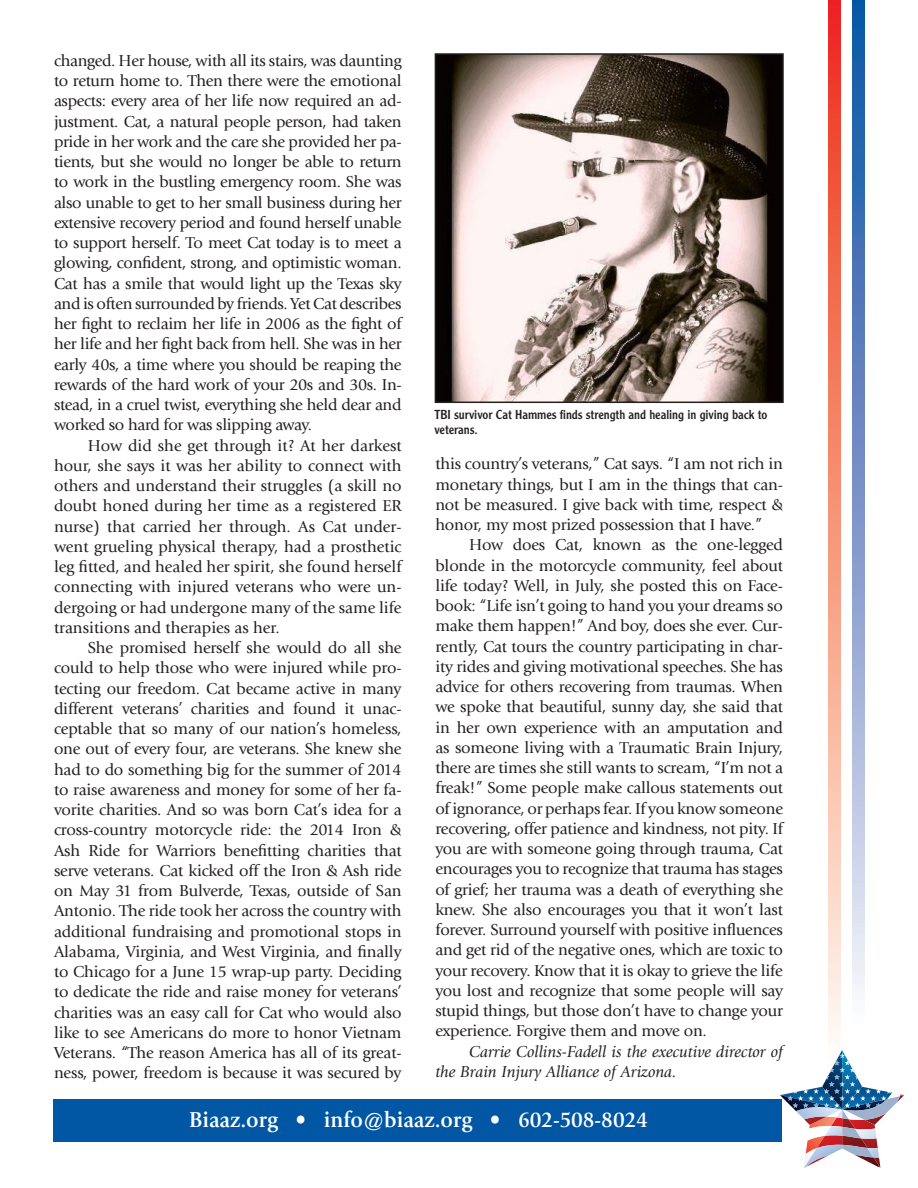
<style>
.page{position:relative;width:918px;height:1188px;background:#fff}
.page>*{position:absolute;margin:0;border:0;box-sizing:border-box;transform-origin:0 0}
.t1{font:700 22.5px "Giovanni Std";color:#fff;scale:.94 1}
.t2{font:16.5px/20.2px "Giovanni Std";letter-spacing:-.01em;color:#231f20;text-align:justify}
.t3{font:italic 16.5px/20.2px "Giovanni Std";color:#231f20}
.t4{font:12.75px/15.3px "Clearface Gothic LT Std";color:#231f20}
</style>
<div class="page">
<div style="left:53px;top:1099px;width:729px;height:43px;background:#0157a4"></div>
<svg style="left:828px;top:0;width:13px;height:1033px;background:#f5927c"></svg>
<svg style="left:852px;top:0;width:13px;height:992px;background:#7a99ca"></svg>
<svg style="left:780px;top:1050px;width:124px;height:118px"></svg>
<img style="left:438px;top:56px;width:343px;height:344px">
<div style="left:435px;top:53px;width:349px;height:350px;border:2px solid #231f20"></div>
<p class="t2" style="left:54px;top:51px;width:349px">changed. Her house, with all its stairs, was daunting to return home to. Then there were the emotional aspects: every area of her life now required an ad&shy;justment. Cat, a natural people person, had taken pride in her work and the care she provided her pa&shy;tients, but she would no longer be able to return to work in the bustling emergency room. She was also unable to get to her small business during her extensive recovery period and found herself unable to support herself. To meet Cat today is to meet a glowing, confident, strong, and optimistic woman.<br>Cat has a smile that would light up the Texas sky and is often surrounded by friends. Yet Cat describes her fight to reclaim her life in 2006 as the fight of her life and her fight back from hell. She was in her early 40s, a time where you should be reaping the rewards of the hard work of your 20s and 30s. In&shy;stead, in a cruel twist, everything she held dear and worked so hard for was slipping away.</p>
<p class="t2" style="left:54px;top:435px;width:349px;text-indent:34px">How did she get through it? At her darkest hour, she says it was her ability to connect with others and understand their struggles (a skill no doubt honed during her time as a registered ER nurse) that carried her through. As Cat under&shy;went grueling physical therapy, had a prosthetic leg fitted, and healed her spirit, she found herself connecting with injured veterans who were un&shy;dergoing or had undergone many of the same life transitions and therapies as her.</p>
<p class="t2" style="left:54px;top:638px;width:349px;text-indent:34px">She promised herself she would do all she could to help those who were injured while pro&shy;tecting our freedom. Cat became active in many different veterans’ charities and found it unac&shy;ceptable that so many of our nation’s homeless, one out of every four, are veterans. She knew she had to do something big for the summer of 2014 to raise awareness and money for some of her fa&shy;vorite charities. And so was born Cat’s idea for a cross-country motorcycle ride: the 2014 Iron &amp; Ash Ride for Warriors benefitting charities that serve veterans. Cat kicked off the Iron &amp; Ash ride on May 31 from Bulverde, Texas, outside of San Antonio. The ride took her across the country with additional fundraising and promotional stops in Alabama, Virginia, and West Virginia, and finally to Chicago for a June 15 wrap-up party. Deciding to dedicate the ride and raise money for veterans’ charities was an easy call for Cat who would also like to see Americans do more to honor Vietnam Veterans. “The reason America has all of its great&shy;ness, power, freedom is because it was secured by</p>
<p class="t4" style="left:435px;top:406px;width:334px">TBI survivor Cat Hammes finds strength and healing in giving back to veterans.</p>
<p class="t2" style="left:435px;top:454px;width:349px">this country’s veterans,” Cat says. “I am not rich in monetary things, but I am in the things that can&shy;not be measured. I give back with time, respect &amp; honor, my most prized possession that I have.”</p>
<p class="t2" style="left:435px;top:535px;width:349px;text-indent:34px">How does Cat, known as the one-legged blonde in the motorcycle community, feel about life today? Well, in July, she posted this on Face&shy;book: “Life isn’t going to hand you your dreams so make them happen!” And boy, does she ever. Cur&shy;rently, Cat tours the country participating in char&shy;ity rides and giving motivational speeches. She has advice for others recovering from traumas. When we spoke that beautiful, sunny day, she said that in her own experience with an amputation and as someone living with a Traumatic Brain Injury, there are times she still wants to scream, “I’m not a freak!” Some people make callous statements out of ignorance, or perhaps fear. If you know someone recovering, offer patience and kindness, not pity. If you are with someone going through trauma, Cat encourages you to recognize that trauma has stages of grief; her trauma was a death of everything she knew. She also encourages you that it won’t last forever. Surround yourself with positive influences and get rid of the negative ones, which are toxic to your recovery. Know that it is okay to grieve the life you lost and recognize that some people will say stupid things, but those don’t have to change your experience. Forgive them and move on.</p>
<p class="t3" style="left:435px;top:1041px;width:349px;text-indent:34px">Carrie Collins-Fadell is the executive director of the Brain Injury Alliance of Arizona.</p>
<p class="t1" style="left:189px;top:1106px;width:490px">Biaaz.org • info@biaaz.org • 602-508-8024</p>
</div>
